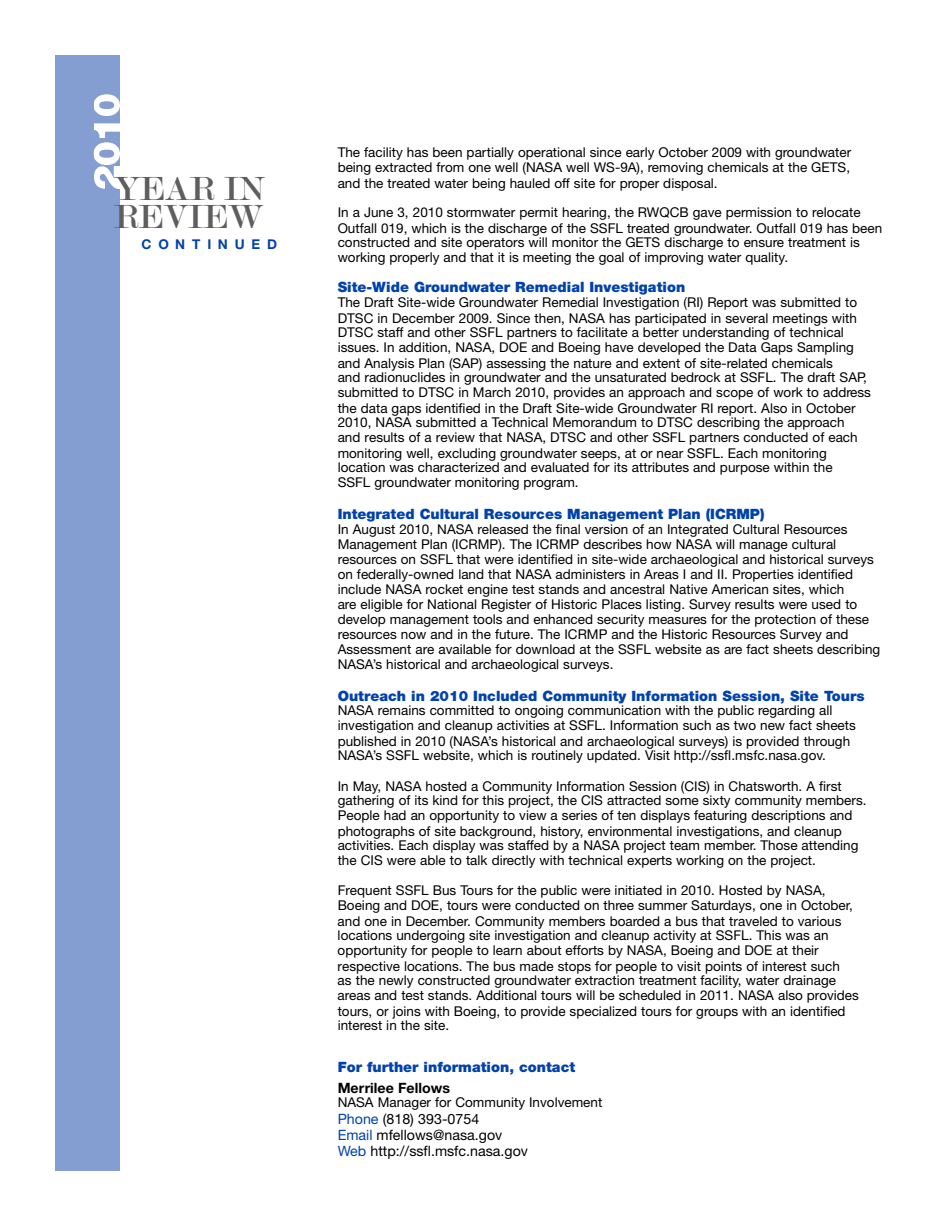
<style>
.page{position:relative;width:945px;height:1215px;background:#fff}
.page>*{position:absolute;margin:0;border:0;box-sizing:border-box;transform-origin:0 0}
.t1{font:36px/28.5px "Modern";color:#5e5e5e}
.t2{font:900 14.25px "Helvetica Neue";color:#0042ac}
.t3{font:14.25px/16.4px "Helvetica Neue";color:#000}
.t4{font:700 14.25px "Helvetica Neue";color:#000}
.t5{font:13.5px/15px "Helvetica Neue";color:#000}
.t6{font:700 13.5px "Helvetica Neue";letter-spacing:.51em;color:#0042ac}
.s1{color:#0042ac}
</style>
<div class="page">
<div style="left:55px;top:55px;width:65px;height:1116px;background:#859ed2"></div>
<img style="left:94px;top:167px;width:26px;height:21px">
<img style="left:94px;top:143px;width:26px;height:21px">
<img style="left:94px;top:123px;width:26px;height:14px">
<img style="left:94px;top:94px;width:26px;height:22px">
<h1 class="t1" style="left:113px;top:175px;width:152px">YEAR IN<br>REVIEW</h1>
<p class="t6" style="left:141px;top:239px;width:137px">CONTINUED</p>
<p class="t5" style="left:338px;top:146px;width:515px;text-align:justify">The facility has been partially operational since early October 2009 with groundwater being extracted from one well (NASA well WS-9A), removing chemicals at the GETS, and the treated water being hauled off site for proper disposal.</p>
<p class="t5" style="left:338px;top:206px;width:546px">In a June 3, 2010 stormwater permit hearing, the RWQCB gave permission to relocate Outfall 019, which is the discharge of the SSFL treated groundwater. Outfall 019 has been constructed and site operators will monitor the GETS discharge to ensure treatment is working properly and that it is meeting the goal of improving water quality.</p>
<h3 class="t2" style="left:338px;top:282px;width:349px">Site-Wide Groundwater Remedial Investigation</h3>
<p class="t5" style="left:338px;top:296px;width:535px">The Draft Site-wide Groundwater Remedial Investigation (RI) Report was submitted to DTSC in December 2009. Since then, NASA has participated in several meetings with DTSC staff and other SSFL partners to facilitate a better understanding of technical issues. In addition, NASA, DOE and Boeing have developed the Data Gaps Sampling and Analysis Plan (SAP) assessing the nature and extent of site-related chemicals<br>and radionuclides in groundwater and the unsaturated bedrock at SSFL. The draft SAP, submitted to DTSC in March 2010, provides an approach and scope of work to address the data gaps identified in the Draft Site-wide Groundwater RI report. Also in October 2010, NASA submitted a Technical Memorandum to DTSC describing the approach<br>and results of a review that NASA, DTSC and other SSFL partners conducted of each monitoring well, excluding groundwater seeps, at or near SSFL. Each monitoring location was characterized and evaluated for its attributes and purpose within the<br>SSFL groundwater monitoring program.</p>
<h3 class="t2" style="left:338px;top:509px;width:428px">Integrated Cultural Resources Management Plan (ICRMP)</h3>
<p class="t5" style="left:338px;top:523px;width:544px">In August 2010, NASA released the final version of an Integrated Cultural Resources Management Plan (ICRMP). The ICRMP describes how NASA will manage cultural resources on SSFL that were identified in site-wide archaeological and historical surveys on federally-owned land that NASA administers in Areas I and II. Properties identified include NASA rocket engine test stands and ancestral Native American sites, which<br>are eligible for National Register of Historic Places listing. Survey results were used to develop management tools and enhanced security measures for the protection of these resources now and in the future. The ICRMP and the Historic Resources Survey and Assessment are available for download at the SSFL website as are fact sheets describing NASA’s historical and archaeological surveys.</p>
<h3 class="t2" style="left:338px;top:690px;width:528px">Outreach in 2010 Included Community Information Session, Site Tours</h3>
<p class="t5" style="left:338px;top:704px;width:520px">NASA remains committed to ongoing communication with the public regarding all investigation and cleanup activities at SSFL. Information such as two new fact sheets published in 2010 (NASA’s historical and archaeological surveys) is provided through NASA’s SSFL website, which is routinely updated. Visit http://ssfl.msfc.nasa.gov.</p>
<p class="t5" style="left:338px;top:780px;width:530px">In May, NASA hosted a Community Information Session (CIS) in Chatsworth. A first gathering of its kind for this project, the CIS attracted some sixty community members.<br>People had an opportunity to view a series of ten displays featuring descriptions and photographs of site background, history, environmental investigations, and cleanup activities. Each display was staffed by a NASA project team member. Those attending the CIS were able to talk directly with technical experts working on the project.</p>
<p class="t5" style="left:338px;top:884px;width:523px">Frequent SSFL Bus Tours for the public were initiated in 2010. Hosted by NASA, Boeing and DOE, tours were conducted on three summer Saturdays, one in October, and one in December. Community members boarded a bus that traveled to various locations undergoing site investigation and cleanup activity at SSFL. This was an opportunity for people to learn about efforts by NASA, Boeing and DOE at their respective locations. The bus made stops for people to visit points of interest such<br>as the newly constructed groundwater extraction treatment facility, water drainage areas and test stands. Additional tours will be scheduled in 2011. NASA also provides tours, or joins with Boeing, to provide specialized tours for groups with an identified interest in the site.</p>
<h3 class="t2" style="left:338px;top:1062px;width:239px">For further information, contact</h3>
<p class="t4" style="left:338px;top:1083px;width:114px">Merrilee Fellows</p>
<p class="t5" style="left:338px;top:1096px;width:266px">NASA Manager for Community Involvement</p>
<p class="t3" style="left:338px;top:1112px;width:192px"><span class="s1">Phone</span> (818) 393-0754<br><span class="s1">Email</span> mfellows@nasa.gov<br><span class="s1">Web</span> http://ssfl.msfc.nasa.gov</p>
</div>
